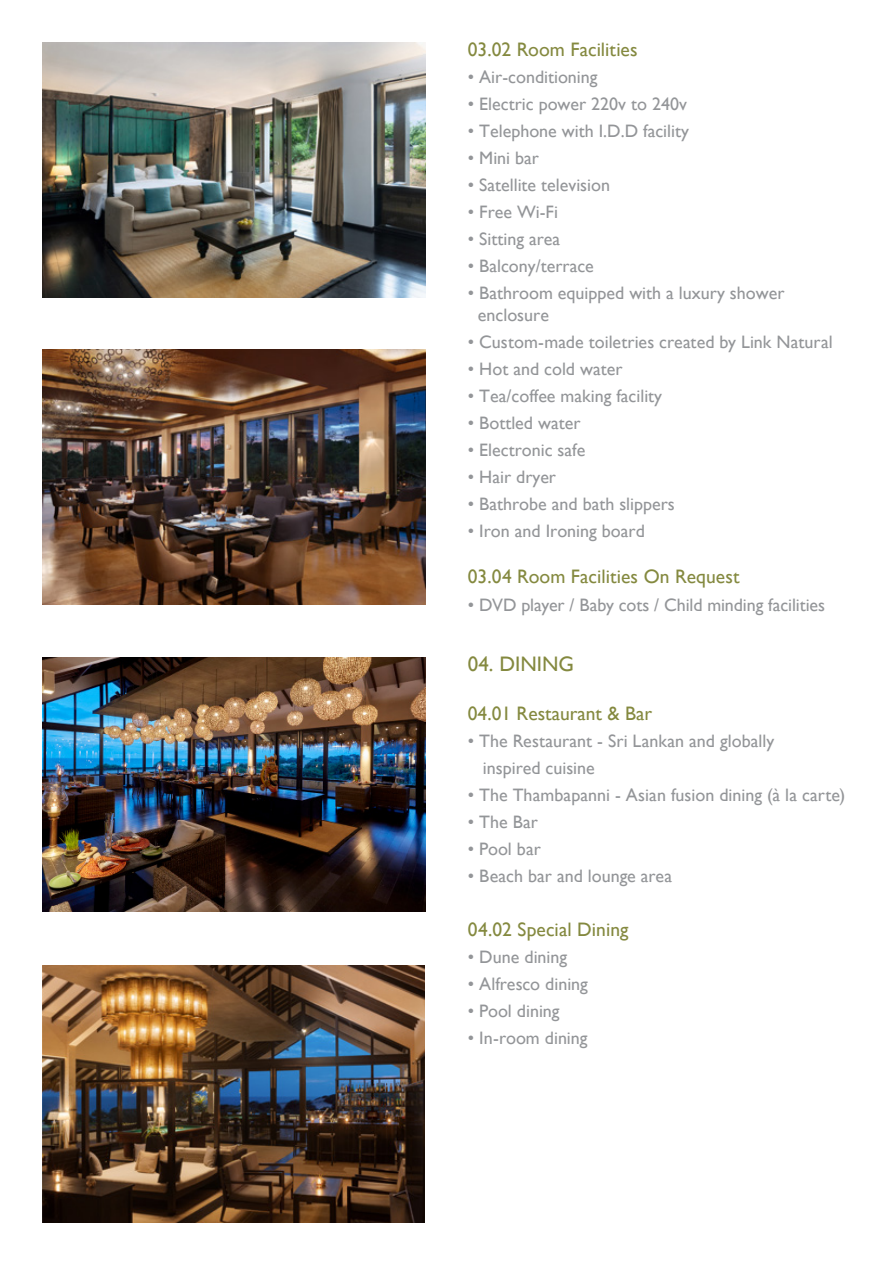
<style>
.page{position:relative;width:893px;height:1263px;background:#fff}
.page>*{position:absolute;margin:0;border:0;box-sizing:border-box;transform-origin:0 0}
.t1{font:21px "Gill Sans";color:#84893f}
.t2{font:19.5px "Gill Sans";color:#84893f}
.t3{font:18px/21.6px "Gill Sans";color:#939598}
</style>
<div class="page">
<img style="left:43px;top:966px;width:382px;height:256px">
<img style="left:43px;top:350px;width:382px;height:254px">
<img style="left:42px;top:657px;width:383px;height:254px">
<img style="left:42px;top:43px;width:383px;height:255px">
<p class="t2" style="left:468px;top:38px;width:171px">03.02 Room Facilities</p>
<p class="t3" style="left:468px;top:66px;width:131px">• Air-conditioning</p>
<p class="t3" style="left:468px;top:93px;width:221px">• Electric power 220v to 240v</p>
<p class="t3" style="left:468px;top:120px;width:223px">• Telephone with I.D.D facility</p>
<p class="t3" style="left:468px;top:147px;width:73px">• Mini bar</p>
<p class="t3" style="left:468px;top:174px;width:144px">• Satellite television</p>
<p class="t3" style="left:468px;top:201px;width:92px">• Free Wi-Fi</p>
<p class="t3" style="left:468px;top:228px;width:94px">• Sitting area</p>
<p class="t3" style="left:468px;top:255px;width:127px">• Balcony/terrace</p>
<p class="t3" style="left:478px;top:282px;width:308px;text-indent:-10px">• Bathroom equipped with a luxury shower enclosure</p>
<p class="t3" style="left:468px;top:331px;width:366px">• Custom-made toiletries created by Link Natural</p>
<p class="t3" style="left:468px;top:358px;width:156px">• Hot and cold water</p>
<p class="t3" style="left:468px;top:385px;width:196px">• Tea/coffee making facility</p>
<p class="t3" style="left:468px;top:412px;width:114px">• Bottled water</p>
<p class="t3" style="left:468px;top:439px;width:119px">• Electronic safe</p>
<p class="t3" style="left:468px;top:466px;width:90px">• Hair dryer</p>
<p class="t3" style="left:468px;top:493px;width:208px">• Bathrobe and bath slippers</p>
<p class="t3" style="left:468px;top:520px;width:178px">• Iron and Ironing board</p>
<p class="t2" style="left:468px;top:565px;width:273px">03.04 Room Facilities On Request</p>
<p class="t3" style="left:468px;top:594px;width:359px">• DVD player / Baby cots / Child minding facilities</p>
<p class="t1" style="left:468px;top:652px;width:108px">04. DINING</p>
<p class="t2" style="left:468px;top:702px;width:186px">04.01 Restaurant &amp; Bar</p>
<p class="t3" style="left:483px;top:728px;width:293px;line-height:27px;text-indent:-15px">• The Restaurant - Sri Lankan and globally inspired cuisine</p>
<p class="t3" style="left:468px;top:785px;width:379px">• The Thambapanni - Asian fusion dining (à la carte)</p>
<p class="t3" style="left:468px;top:812px;width:72px">• The Bar</p>
<p class="t3" style="left:468px;top:839px;width:74px">• Pool bar</p>
<p class="t3" style="left:468px;top:866px;width:206px">• Beach bar and lounge area</p>
<p class="t2" style="left:468px;top:918px;width:162px">04.02 Special Dining</p>
<p class="t3" style="left:468px;top:947px;width:101px">• Dune dining</p>
<p class="t3" style="left:468px;top:974px;width:122px">• Alfresco dining</p>
<p class="t3" style="left:468px;top:1001px;width:93px">• Pool dining</p>
<p class="t3" style="left:468px;top:1028px;width:121px">• In-room dining</p>
</div>
